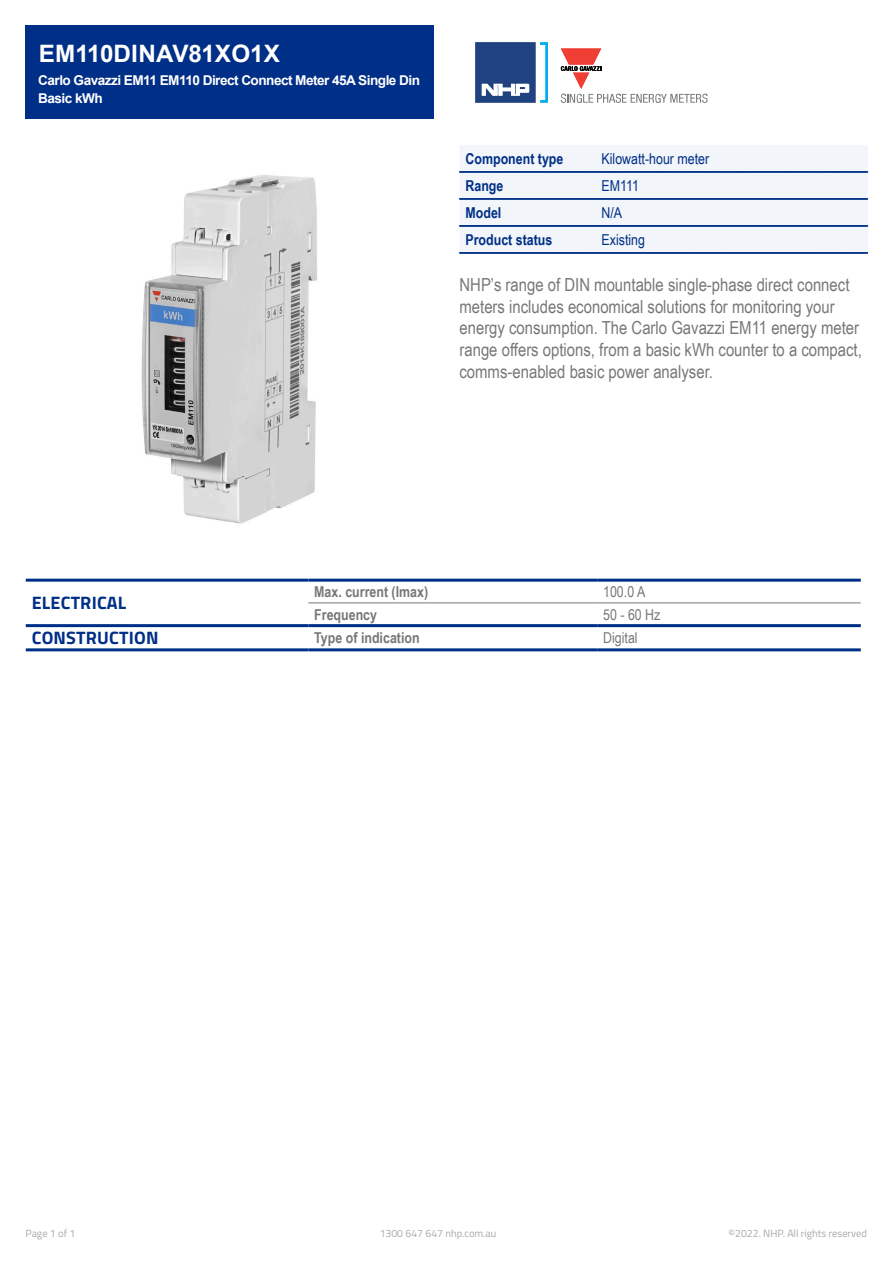
<style>
.page{position:relative;width:893px;height:1263px;background:#fff}
.page>*{position:absolute;margin:0;border:0;box-sizing:border-box;transform-origin:0 0}
.Item_Number{font:700 24px "Arial";color:#fff}
.t1{font:18px/21.6px "Arial Narrow";color:#777876}
.t2{font:700 18px "Titillium";letter-spacing:.01em;color:#002f87}
.t3{font:700 15px "Arial Narrow";color:#777876}
.t4{font:700 15px "Arial Narrow";color:#002f87}
.t5{font:15px "Arial Narrow";color:#002f87}
.t6{font:15px "Arial Narrow";color:#777876}
.Display_Name{font:700 13.5px/18px "Arial";letter-spacing:-.04em;color:#fff}
.t7{font:10.5px "Titillium";color:#a7a9ac}
</style>
<div class="page">
<div style="left:26px;top:26px;width:408px;height:93px;background:#002f87"></div>
<svg style="left:475px;top:42px;width:73px;height:61px"></svg>
<svg style="left:561px;top:48px;width:147px;height:55px"></svg>
<hr style="left:308px;top:603px;width:289px;height:1px;background:#777876">
<hr style="left:308px;top:624px;width:289px;height:3px;background:#002f87">
<hr style="left:597px;top:624px;width:264px;height:3px;background:#002f87">
<hr style="left:26px;top:624px;width:282px;height:3px;background:#002f87">
<hr style="left:26px;top:579px;width:282px;height:3px;background:#002f87">
<hr style="left:308px;top:579px;width:289px;height:3px;background:#002f87">
<hr style="left:597px;top:579px;width:264px;height:3px;background:#002f87">
<hr style="left:26px;top:648px;width:282px;height:3px;background:#002f87">
<hr style="left:308px;top:648px;width:289px;height:3px;background:#002f87">
<hr style="left:597px;top:648px;width:264px;height:3px;background:#002f87">
<hr style="left:597px;top:603px;width:264px;height:1px;background:#777876">
<img style="left:141px;top:175px;width:176px;height:349px">
<svg style="left:459px;top:145px;width:409px;height:109px"></svg>
<p class="Item_Number" style="left:39px;top:37px;width:243px">EM110DINAV81XO1X</p>
<p class="Display_Name" style="left:38px;top:71px;width:383px">Carlo Gavazzi EM11 EM110 Direct Connect Meter 45A Single Din<br>Basic kWh</p>
<p class="t4" style="left:465px;top:147px;width:99px">Component type</p>
<p class="t5" style="left:602px;top:147px;width:109px">Kilowatt-hour meter</p>
<p class="t4" style="left:465px;top:174px;width:39px">Range</p>
<p class="t5" style="left:602px;top:174px;width:39px">EM111</p>
<p class="t4" style="left:465px;top:201px;width:37px">Model</p>
<p class="t5" style="left:602px;top:201px;width:22px">N/A</p>
<p class="t4" style="left:465px;top:228px;width:88px">Product status</p>
<p class="t5" style="left:602px;top:228px;width:45px">Existing</p>
<p class="t1" style="left:459px;top:273px;width:404px">NHP’s range of DIN mountable single-phase direct connect meters includes economical solutions for monitoring your energy consumption. The Carlo Gavazzi EM11 energy meter range offers options, from a basic kWh counter to a compact, comms-enabled basic power analyser.</p>
<p class="t2" style="left:32px;top:589px;width:96px">ELECTRICAL</p>
<p class="t3" style="left:314px;top:580px;width:115px">Max. current (Imax)</p>
<p class="t6" style="left:603px;top:581px;width:44px">100.0 A</p>
<p class="t3" style="left:314px;top:603px;width:64px">Frequency</p>
<p class="t6" style="left:603px;top:603px;width:59px">50 - 60 Hz</p>
<p class="t2" style="left:32px;top:624px;width:128px">CONSTRUCTION</p>
<p class="t3" style="left:314px;top:626px;width:107px">Type of indication</p>
<p class="t6" style="left:603px;top:627px;width:36px">Digital</p>
<p class="t7" style="left:26px;top:1226px;width:51px">Page 1 of 1</p>
<p class="t7" style="left:380px;top:1226px;width:118px">1300 647 647 nhp.com.au</p>
<p class="t7" style="left:728px;top:1226px;width:140px">©2022. NHP. All rights reserved</p>
</div>
